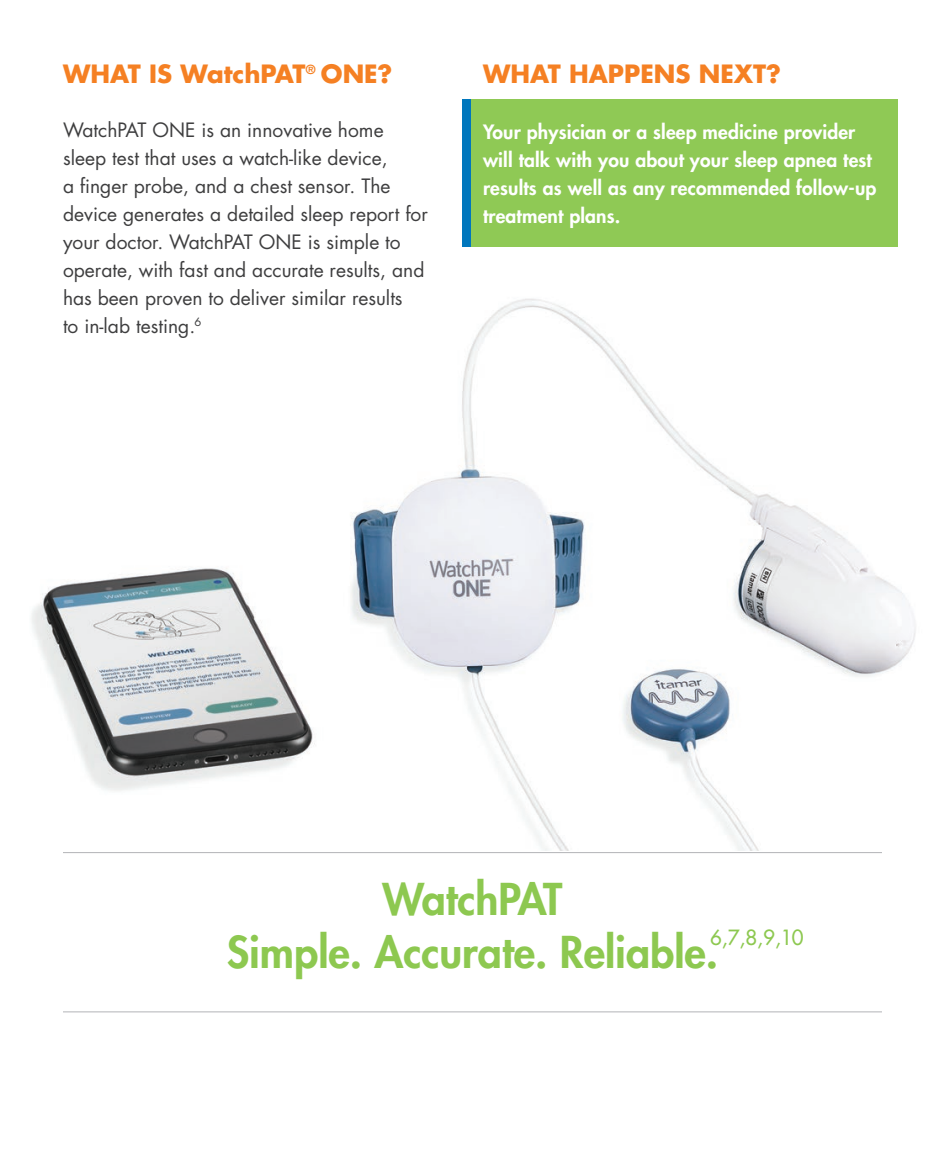
<style>
.page{position:relative;width:945px;height:1166px;background:#fff}
.page>*{position:absolute;margin:0;border:0;box-sizing:border-box;transform-origin:0 0}
.t1{font:800 42.7px "Futura Std";color:#8dc850}
.t2{font:700 24.5px "Futura Std";color:#f58023}
.t3{font:500 20.47px "Futura Std";color:#8dc850}
.t4{font:19.25px/28px "Futura Std";color:#3e3e3f}
.t5{font:800 19.25px/28px "Futura Std";letter-spacing:.01em;color:#fff}
</style>
<div class="page">
<div style="left:462px;top:100px;width:435px;height:147px;background:#8fc955"></div>
<img style="left:32px;top:298px;width:884px;height:553px">
<hr style="left:63px;top:852px;width:819px;height:1px;background:#b2b3b7">
<hr style="left:63px;top:1011px;width:819px;height:1px;background:#b2b3b7">
<div style="left:462px;top:100px;width:8px;height:147px;background:#0077bd"></div>
<p class="t2" style="left:63px;top:58px;width:331px">WHAT IS WatchPAT<sup>®</sup> ONE?</p>
<p class="t2" style="left:483px;top:58px;width:299px">WHAT HAPPENS NEXT?</p>
<p class="t5" style="left:483px;top:118px;width:395px">Your physician or a sleep medicine provider will talk with you about your sleep apnea test results as well as any recommended follow-up treatment plans.</p>
<p class="t4" style="left:63px;top:116px;width:366px">WatchPAT ONE is an innovative home sleep test that uses a watch-like device,<br>a finger probe, and a chest sensor. The device generates a detailed sleep report for your doctor. WatchPAT ONE is simple to operate, with fast and accurate results, and has been proven to deliver similar results<br>to in-lab testing.<sup>6</sup></p>
<p class="t1" style="left:383px;top:872px;width:181px">WatchPAT</p>
<p class="t1" style="left:227px;top:925px;width:493px">Simple. Accurate. Reliable.</p>
<p class="t3" style="left:710px;top:925px;width:95px">6,7,8,9,10</p>
</div>
